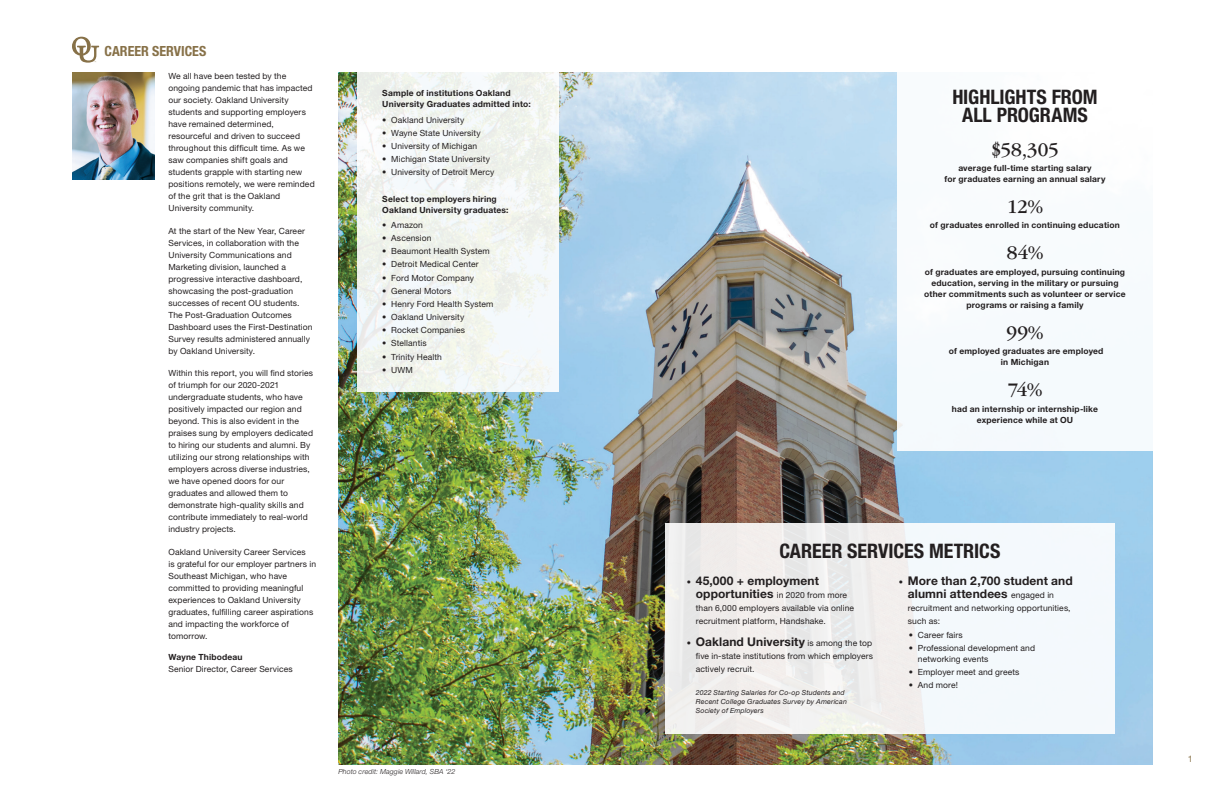
<style>
.page{position:relative;width:1224px;height:792px;background:#fff}
.page>*{position:absolute;margin:0;border:0;box-sizing:border-box;transform-origin:0 0}
.t1{font:700 condensed 20px/18px "Helvetica Neue LT Std";letter-spacing:-.005em;color:#231f20;text-align:center}
.t2{font:20px "ITC Garamond Std";letter-spacing:-.005em;color:#231f20}
.t3{font:700 12px/13px "Helvetica Neue LT Std";letter-spacing:.01em;color:#231f20}
.t4{font:9px "Helvetica Neue LT Std";color:#877148}
.t5{font:8.5px/12px "Helvetica Neue LT Std";letter-spacing:.01em;color:#231f20}
.t6{font:700 8.5px/11px "Helvetica Neue LT Std";letter-spacing:.02em;color:#231f20;text-align:center}
.t7{font:italic 7px/9px "Helvetica Neue LT Std";letter-spacing:.02em;color:#231f20}
.t8{font:italic 300 7px "Helvetica Neue LT Std";letter-spacing:.02em;color:#231f20}
.s1{font-weight:400;font-size:8.5px}
.s2{font-weight:700;font-size:12px}
</style>
<div class="page">
<img style="left:338px;top:72px;width:815px;height:693px">
<div style="left:665px;top:523px;width:450px;height:210px;background:#f3f2f1"></div>
<div style="left:897px;top:62px;width:264px;height:389px;background:#f8fbfd"></div>
<div style="left:357px;top:62px;width:202px;height:330px;background:linear-gradient(to right,#f1f4f1,#f3f6f3)"></div>
<svg style="left:72px;top:37px;width:27px;height:26px"></svg>
<img style="left:72px;top:72px;width:82px;height:108px">
<p class="t5" style="left:168px;top:69px;width:148px">We all have been tested by the ongoing pandemic that has impacted our society. Oakland University students and supporting employers have remained determined, resourceful and driven to succeed throughout this difficult time. As we saw companies shift goals and students grapple with starting new positions remotely, we were reminded of the grit that is the Oakland<br>University community.</p>
<p class="t5" style="left:168px;top:224px;width:146px">At the start of the New Year, Career Services, in collaboration with the University Communications and Marketing division, launched a progressive interactive dashboard, showcasing the post-graduation successes of recent OU students.<br>The Post-Graduation Outcomes Dashboard uses the First-Destination Survey results administered annually by Oakland University.</p>
<p class="t5" style="left:168px;top:367px;width:146px">Within this report, you will find stories of triumph for our 2020-2021 undergraduate students, who have positively impacted our region and beyond. This is also evident in the praises sung by employers dedicated to hiring our students and alumni. By utilizing our strong relationships with employers across diverse industries, we have opened doors for our graduates and allowed them to demonstrate high-quality skills and contribute immediately to real-world industry projects.</p>
<p class="t5" style="left:168px;top:546px;width:149px">Oakland University Career Services<br>is grateful for our employer partners in<br>Southeast Michigan, who have committed to providing meaningful experiences to Oakland University graduates, fulfilling career aspirations and impacting the workforce of tomorrow.</p>
<p class="t6" style="left:168px;top:651px;width:76px">Wayne Thibodeau</p>
<p class="t5" style="left:168px;top:663px;width:126px">Senior Director, Career Services</p>
<h2 class="t6" style="left:382px;top:87px;width:150px;text-align:left">Sample of institutions Oakland<br>University Graduates admitted into:</h2>
<p class="t5" style="left:382px;top:113px;width:84px">• Oakland University</p>
<p class="t5" style="left:382px;top:127px;width:100px">• Wayne State University</p>
<p class="t5" style="left:382px;top:140px;width:96px">• University of Michigan</p>
<p class="t5" style="left:382px;top:153px;width:109px">• Michigan State University</p>
<p class="t5" style="left:382px;top:166px;width:113px">• University of Detroit Mercy</p>
<h2 class="t6" style="left:382px;top:193px;width:128px;text-align:left">Select top employers hiring<br>Oakland University graduates:</h2>
<p class="t5" style="left:382px;top:219px;width:42px">• Amazon</p>
<p class="t5" style="left:382px;top:232px;width:51px">• Ascension</p>
<p class="t5" style="left:382px;top:245px;width:109px">• Beaumont Health System</p>
<p class="t5" style="left:382px;top:258px;width:98px">• Detroit Medical Center</p>
<p class="t5" style="left:382px;top:271px;width:93px">• Ford Motor Company</p>
<p class="t5" style="left:382px;top:285px;width:71px">• General Motors</p>
<p class="t5" style="left:382px;top:298px;width:113px">• Henry Ford Health System</p>
<p class="t5" style="left:382px;top:311px;width:84px">• Oakland University</p>
<p class="t5" style="left:382px;top:324px;width:84px">• Rocket Companies</p>
<p class="t5" style="left:382px;top:337px;width:46px">• Stellantis</p>
<p class="t5" style="left:382px;top:350px;width:61px">• Trinity Health</p>
<p class="t5" style="left:382px;top:364px;width:32px">• UWM</p>
<p class="t8" style="left:338px;top:768px;width:118px">Photo credit: Maggie Willard, SBA ‘22</p>
<h2 class="t1" style="left:952px;top:88px;width:147px">HIGHLIGHTS FROM<br>ALL PROGRAMS</h2>
<p class="t2" style="left:991px;top:138px;width:69px">$58,305</p>
<p class="t6" style="left:945px;top:162px;width:162px">average full-time starting salary<br>for graduates earning an annual salary</p>
<p class="t2" style="left:1007px;top:195px;width:37px">12%</p>
<p class="t6" style="left:930px;top:219px;width:192px">of graduates enrolled in continuing education</p>
<p class="t2" style="left:1007px;top:242px;width:38px">84%</p>
<p class="t6" style="left:924px;top:266px;width:203px">of graduates are employed, pursuing continuing education, serving in the military or pursuing other commitments such as volunteer or service programs or raising a family</p>
<p class="t2" style="left:1007px;top:321px;width:38px">99%</p>
<p class="t6" style="left:949px;top:345px;width:156px">of employed graduates are employed in Michigan</p>
<p class="t2" style="left:1008px;top:379px;width:36px">74%</p>
<p class="t6" style="left:952px;top:403px;width:148px">had an internship or internship-like experience while at OU</p>
<h2 class="t1" style="left:779px;top:541px;width:223px">CAREER SERVICES METRICS</h2>
<p class="t3" style="left:687px;top:574px;width:134px"><span class="s1">•</span> 45,000 + employment</p>
<p class="t5" style="left:696px;top:589px;width:160px;line-height:13px"><span class="s2">opportunities</span> in 2020 from more than 6,000 employers available via online recruitment platform, Handshake.</p>
<p class="t3" style="left:687px;top:635px;width:187px"><span class="s1">•</span> Oakland University <span class="s1">is among the top</span></p>
<p class="t5" style="left:696px;top:650px;width:179px;line-height:13px">five in-state institutions from which employers actively recruit.</p>
<p class="t7" style="left:696px;top:688px;width:153px">2022 Starting Salaries for Co-op Students and<br>Recent College Graduates Survey by American<br>Society of Employers</p>
<p class="t5" style="left:899px;top:576px;width:6px">•</p>
<p class="t3" style="left:908px;top:574px;width:166px">More than 2,700 student and alumni attendees <span class="s1">engaged in</span></p>
<p class="t5" style="left:908px;top:602px;width:164px;line-height:13px">recruitment and networking opportunities, such as:</p>
<p class="t5" style="left:909px;top:628px;width:55px">• Career fairs</p>
<p class="t5" style="left:918px;top:642px;width:119px;line-height:11px;text-indent:-9px">• Professional development and networking events</p>
<p class="t5" style="left:909px;top:666px;width:112px">• Employer meet and greets</p>
<p class="t5" style="left:909px;top:679px;width:51px">• And more!</p>
<p class="t4" style="left:1188px;top:754px;width:7px">1</p>
</div>
